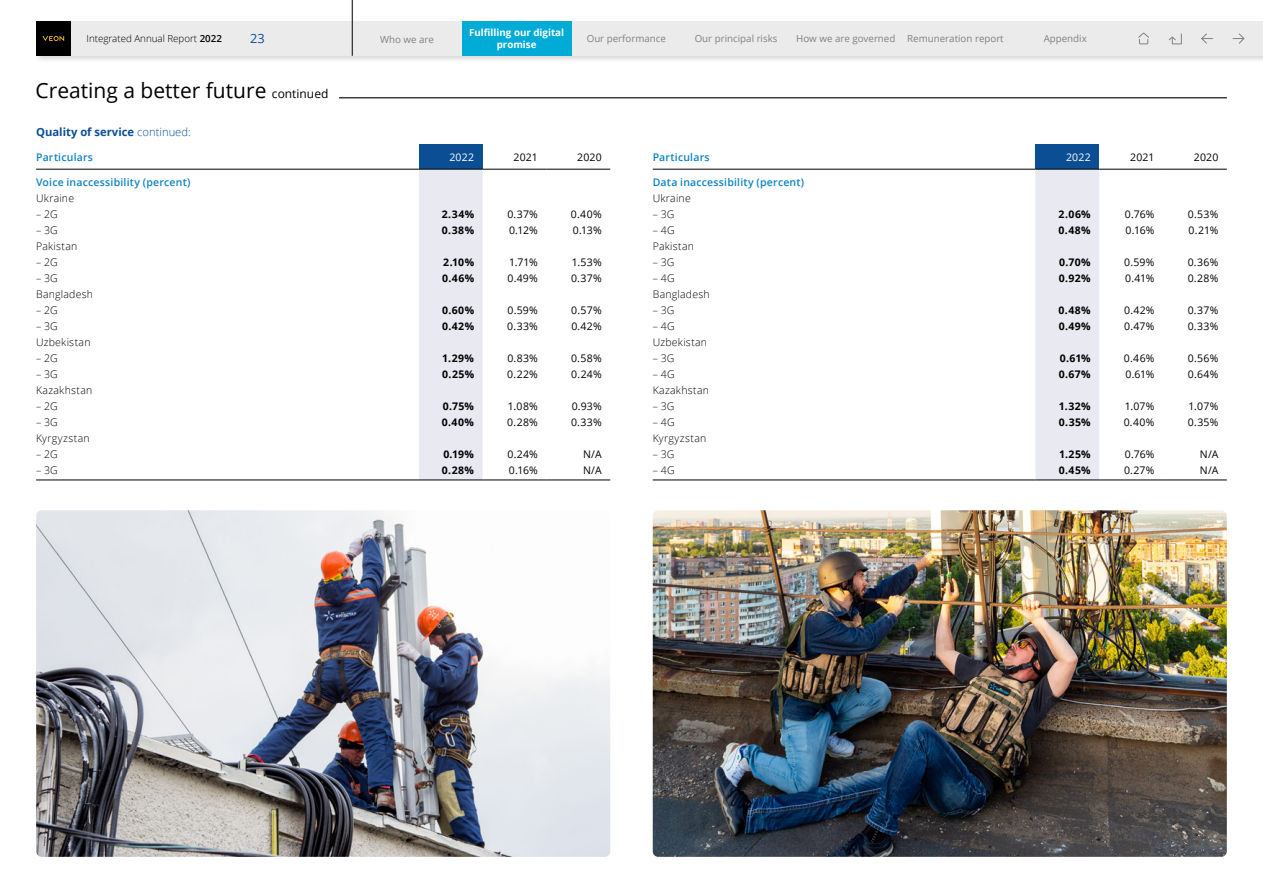
<style>
.page{position:relative;width:1263px;height:893px;background:#fff}
.page>*{position:absolute;margin:0;border:0;box-sizing:border-box;transform-origin:0 0}
.t1{font:21px "Open Sans";color:#000}
.t2{font:12.75px "Open Sans";color:#0b4e94}
.t3{font:700 11.25px "Open Sans";color:#0b4e94}
.t4{font:10.5px "Open Sans";letter-spacing:.015em;color:#000}
.t5{font:300 10.5px "Open Sans";letter-spacing:.02em;color:#000}
.t6{font:700 10.5px "Open Sans";letter-spacing:.04em;color:#000}
.t7{font:600 10.5px "Open Sans";letter-spacing:.02em;color:#0c82c2}
.t8{font:300 10.5px "Open Sans";letter-spacing:.04em;color:#000}
.t9{font:10.5px "Open Sans";letter-spacing:.015em;color:#fff}
.t10{font:9.75px "Open Sans";color:#808285}
.t11{font:700 9.75px/11.7px "Open Sans";color:#fff;text-align:center}
.t12{font:300 9.75px "Open Sans";color:#000}
.s1{font-weight:600}
.s2{font-size:12px}
.s3{font-weight:300}
</style>
<div class="page">
<hr style="left:339px;top:97px;width:888px;height:1px;background:#000">
<div style="left:419px;top:145px;width:64px;height:24px;background:#0b4e94"></div>
<div style="left:419px;top:170px;width:64px;height:310px;background:#e9e9f1"></div>
<hr style="left:36px;top:169px;width:383px;height:1px;background:#000">
<hr style="left:419px;top:169px;width:64px;height:1px;background:#000">
<hr style="left:483px;top:169px;width:63px;height:1px;background:#000">
<hr style="left:546px;top:169px;width:64px;height:1px;background:#000">
<hr style="left:36px;top:480px;width:383px;height:1px;background:#000">
<hr style="left:419px;top:480px;width:64px;height:1px;background:#000">
<hr style="left:483px;top:480px;width:63px;height:1px;background:#000">
<hr style="left:546px;top:480px;width:64px;height:1px;background:#000">
<div style="left:1035px;top:145px;width:64px;height:24px;background:#0b4e94"></div>
<div style="left:1035px;top:170px;width:64px;height:310px;background:#e9e9f1"></div>
<hr style="left:653px;top:480px;width:382px;height:1px;background:#000">
<hr style="left:1035px;top:480px;width:64px;height:1px;background:#000">
<hr style="left:1099px;top:480px;width:64px;height:1px;background:#000">
<hr style="left:1163px;top:480px;width:64px;height:1px;background:#000">
<hr style="left:653px;top:169px;width:382px;height:1px;background:#000">
<hr style="left:1035px;top:169px;width:64px;height:1px;background:#000">
<hr style="left:1099px;top:169px;width:64px;height:1px;background:#000">
<hr style="left:1163px;top:169px;width:64px;height:1px;background:#000">
<img style="left:36px;top:510px;width:574px;height:347px">
<img style="left:653px;top:510px;width:574px;height:347px">
<div style="left:35px;top:20px;width:1228px;height:43px;background:#000;opacity:.15"></div>
<div style="left:36px;top:21px;width:1227px;height:35px;background:#ebebec"></div>
<div style="left:36px;top:21px;width:35px;height:35px;background:#000"></div>
<svg style="left:42px;top:36px;width:22px;height:5px"></svg>
<div style="left:462px;top:21px;width:109px;height:35px;background:#00acd6"></div>
<hr style="left:352px;top:0;width:1px;height:56px;background:#000">
<svg style="left:1232px;top:33px;width:13px;height:11px"></svg>
<svg style="left:1201px;top:33px;width:12px;height:11px"></svg>
<svg style="left:1138px;top:32px;width:11px;height:13px"></svg>
<svg style="left:1168px;top:33px;width:14px;height:12px"></svg>
<p class="t12" style="left:87px;top:32px;width:137px">Integrated Annual Report <span class="s1">2022</span></p>
<p class="t2" style="left:250px;top:30px;width:16px">23</p>
<p class="t10" style="left:380px;top:32px;width:55px">Who we are</p>
<p class="t11" style="left:469px;top:27px;width:96px">Fulfilling our digital promise</p>
<p class="t10" style="left:587px;top:32px;width:81px">Our performance</p>
<p class="t10" style="left:695px;top:32px;width:84px">Our principal risks</p>
<p class="t10" style="left:796px;top:32px;width:209px">How we are governed Remuneration report</p>
<p class="t10" style="left:1044px;top:32px;width:45px">Appendix</p>
<h1 class="t1" style="left:36px;top:76px;width:294px">Creating a better future <span class="s2">continued</span></h1>
<p class="t3" style="left:36px;top:124px;width:156px">Quality of service <span class="s3">continued:</span></p>
<p class="t7" style="left:36px;top:150px;width:58px">Particulars</p>
<p class="t9" style="left:449px;top:150px;width:26px">2022</p>
<p class="t4" style="left:514px;top:150px;width:26px">2021</p>
<p class="t4" style="left:577px;top:150px;width:26px">2020</p>
<p class="t7" style="left:36px;top:175px;width:156px">Voice inaccessibility (percent)</p>
<p class="t5" style="left:36px;top:191px;width:40px">Ukraine</p>
<p class="t5" style="left:36px;top:207px;width:23px">– 2G</p>
<p class="t6" style="left:442px;top:206px;width:34px">2.34%</p>
<p class="t4" style="left:507px;top:207px;width:32px">0.37%</p>
<p class="t4" style="left:571px;top:207px;width:32px">0.40%</p>
<p class="t5" style="left:36px;top:223px;width:23px">– 3G</p>
<p class="t6" style="left:442px;top:222px;width:34px">0.38%</p>
<p class="t4" style="left:509px;top:223px;width:30px">0.12%</p>
<p class="t4" style="left:573px;top:223px;width:30px">0.13%</p>
<p class="t5" style="left:36px;top:239px;width:43px">Pakistan</p>
<p class="t5" style="left:36px;top:255px;width:23px">– 2G</p>
<p class="t6" style="left:443px;top:254px;width:33px">2.10%</p>
<p class="t4" style="left:509px;top:255px;width:30px">1.71%</p>
<p class="t4" style="left:572px;top:255px;width:31px">1.53%</p>
<p class="t5" style="left:36px;top:271px;width:23px">– 3G</p>
<p class="t6" style="left:442px;top:270px;width:34px">0.46%</p>
<p class="t4" style="left:507px;top:271px;width:32px">0.49%</p>
<p class="t4" style="left:571px;top:271px;width:32px">0.37%</p>
<p class="t5" style="left:36px;top:287px;width:58px">Bangladesh</p>
<p class="t5" style="left:36px;top:303px;width:23px">– 2G</p>
<p class="t6" style="left:442px;top:302px;width:33px">0.60%</p>
<p class="t4" style="left:507px;top:303px;width:32px">0.59%</p>
<p class="t4" style="left:571px;top:303px;width:32px">0.57%</p>
<p class="t5" style="left:36px;top:319px;width:23px">– 3G</p>
<p class="t6" style="left:442px;top:318px;width:34px">0.42%</p>
<p class="t4" style="left:507px;top:319px;width:32px">0.33%</p>
<p class="t4" style="left:571px;top:319px;width:32px">0.42%</p>
<p class="t5" style="left:36px;top:335px;width:56px">Uzbekistan</p>
<p class="t5" style="left:36px;top:351px;width:23px">– 2G</p>
<p class="t6" style="left:442px;top:350px;width:33px">1.29%</p>
<p class="t4" style="left:507px;top:351px;width:32px">0.83%</p>
<p class="t4" style="left:571px;top:351px;width:32px">0.58%</p>
<p class="t5" style="left:36px;top:367px;width:23px">– 3G</p>
<p class="t6" style="left:442px;top:366px;width:33px">0.25%</p>
<p class="t4" style="left:507px;top:367px;width:32px">0.22%</p>
<p class="t4" style="left:571px;top:367px;width:32px">0.24%</p>
<p class="t5" style="left:36px;top:383px;width:58px">Kazakhstan</p>
<p class="t5" style="left:36px;top:399px;width:23px">– 2G</p>
<p class="t6" style="left:443px;top:398px;width:33px">0.75%</p>
<p class="t4" style="left:508px;top:399px;width:31px">1.08%</p>
<p class="t4" style="left:572px;top:399px;width:31px">0.93%</p>
<p class="t5" style="left:36px;top:415px;width:23px">– 3G</p>
<p class="t6" style="left:442px;top:414px;width:34px">0.40%</p>
<p class="t4" style="left:507px;top:415px;width:32px">0.28%</p>
<p class="t4" style="left:571px;top:415px;width:32px">0.33%</p>
<p class="t8" style="left:36px;top:431px;width:55px">Kyrgyzstan</p>
<p class="t5" style="left:36px;top:447px;width:23px">– 2G</p>
<p class="t6" style="left:443px;top:446px;width:32px">0.19%</p>
<p class="t4" style="left:507px;top:447px;width:32px">0.24%</p>
<p class="t4" style="left:583px;top:447px;width:20px">N/A</p>
<p class="t5" style="left:36px;top:463px;width:23px">– 3G</p>
<p class="t6" style="left:442px;top:462px;width:34px">0.28%</p>
<p class="t4" style="left:509px;top:463px;width:30px">0.16%</p>
<p class="t4" style="left:583px;top:463px;width:20px">N/A</p>
<p class="t7" style="left:653px;top:150px;width:58px">Particulars</p>
<p class="t9" style="left:1066px;top:150px;width:26px">2022</p>
<p class="t4" style="left:1130px;top:150px;width:26px">2021</p>
<p class="t4" style="left:1194px;top:150px;width:26px">2020</p>
<p class="t7" style="left:653px;top:175px;width:153px">Data inaccessibility (percent)</p>
<p class="t5" style="left:653px;top:191px;width:40px">Ukraine</p>
<p class="t5" style="left:653px;top:207px;width:23px">– 3G</p>
<p class="t6" style="left:1058px;top:206px;width:34px">2.06%</p>
<p class="t4" style="left:1125px;top:207px;width:31px">0.76%</p>
<p class="t4" style="left:1188px;top:207px;width:32px">0.53%</p>
<p class="t5" style="left:653px;top:223px;width:24px">– 4G</p>
<p class="t6" style="left:1059px;top:222px;width:34px">0.48%</p>
<p class="t4" style="left:1126px;top:223px;width:30px">0.16%</p>
<p class="t4" style="left:1188px;top:223px;width:31px">0.21%</p>
<p class="t5" style="left:653px;top:239px;width:43px">Pakistan</p>
<p class="t5" style="left:653px;top:255px;width:23px">– 3G</p>
<p class="t6" style="left:1059px;top:254px;width:33px">0.70%</p>
<p class="t4" style="left:1124px;top:255px;width:32px">0.59%</p>
<p class="t4" style="left:1188px;top:255px;width:32px">0.36%</p>
<p class="t5" style="left:653px;top:271px;width:24px">– 4G</p>
<p class="t6" style="left:1059px;top:270px;width:33px">0.92%</p>
<p class="t4" style="left:1125px;top:271px;width:31px">0.41%</p>
<p class="t4" style="left:1188px;top:271px;width:32px">0.28%</p>
<p class="t5" style="left:653px;top:287px;width:58px">Bangladesh</p>
<p class="t5" style="left:653px;top:303px;width:23px">– 3G</p>
<p class="t6" style="left:1058px;top:302px;width:34px">0.48%</p>
<p class="t4" style="left:1124px;top:303px;width:32px">0.42%</p>
<p class="t4" style="left:1188px;top:303px;width:32px">0.37%</p>
<p class="t5" style="left:653px;top:319px;width:24px">– 4G</p>
<p class="t6" style="left:1059px;top:318px;width:34px">0.49%</p>
<p class="t4" style="left:1124px;top:319px;width:32px">0.47%</p>
<p class="t4" style="left:1188px;top:319px;width:32px">0.33%</p>
<p class="t5" style="left:653px;top:335px;width:56px">Uzbekistan</p>
<p class="t5" style="left:653px;top:351px;width:23px">– 3G</p>
<p class="t6" style="left:1060px;top:350px;width:32px">0.61%</p>
<p class="t4" style="left:1124px;top:351px;width:32px">0.46%</p>
<p class="t4" style="left:1188px;top:351px;width:32px">0.56%</p>
<p class="t5" style="left:653px;top:367px;width:24px">– 4G</p>
<p class="t6" style="left:1059px;top:366px;width:33px">0.67%</p>
<p class="t4" style="left:1125px;top:367px;width:31px">0.61%</p>
<p class="t4" style="left:1188px;top:367px;width:32px">0.64%</p>
<p class="t5" style="left:653px;top:383px;width:58px">Kazakhstan</p>
<p class="t5" style="left:653px;top:399px;width:23px">– 3G</p>
<p class="t6" style="left:1059px;top:398px;width:33px">1.32%</p>
<p class="t4" style="left:1125px;top:399px;width:31px">1.07%</p>
<p class="t4" style="left:1188px;top:399px;width:31px">1.07%</p>
<p class="t5" style="left:653px;top:415px;width:24px">– 4G</p>
<p class="t6" style="left:1059px;top:414px;width:33px">0.35%</p>
<p class="t4" style="left:1124px;top:415px;width:32px">0.40%</p>
<p class="t4" style="left:1188px;top:415px;width:32px">0.35%</p>
<p class="t5" style="left:653px;top:431px;width:55px">Kyrgyzstan</p>
<p class="t5" style="left:653px;top:447px;width:23px">– 3G</p>
<p class="t6" style="left:1059px;top:446px;width:33px">1.25%</p>
<p class="t4" style="left:1125px;top:447px;width:31px">0.76%</p>
<p class="t4" style="left:1200px;top:447px;width:20px">N/A</p>
<p class="t5" style="left:653px;top:463px;width:24px">– 4G</p>
<p class="t6" style="left:1059px;top:462px;width:33px">0.45%</p>
<p class="t4" style="left:1124px;top:463px;width:32px">0.27%</p>
<p class="t4" style="left:1200px;top:463px;width:20px">N/A</p>
</div>
